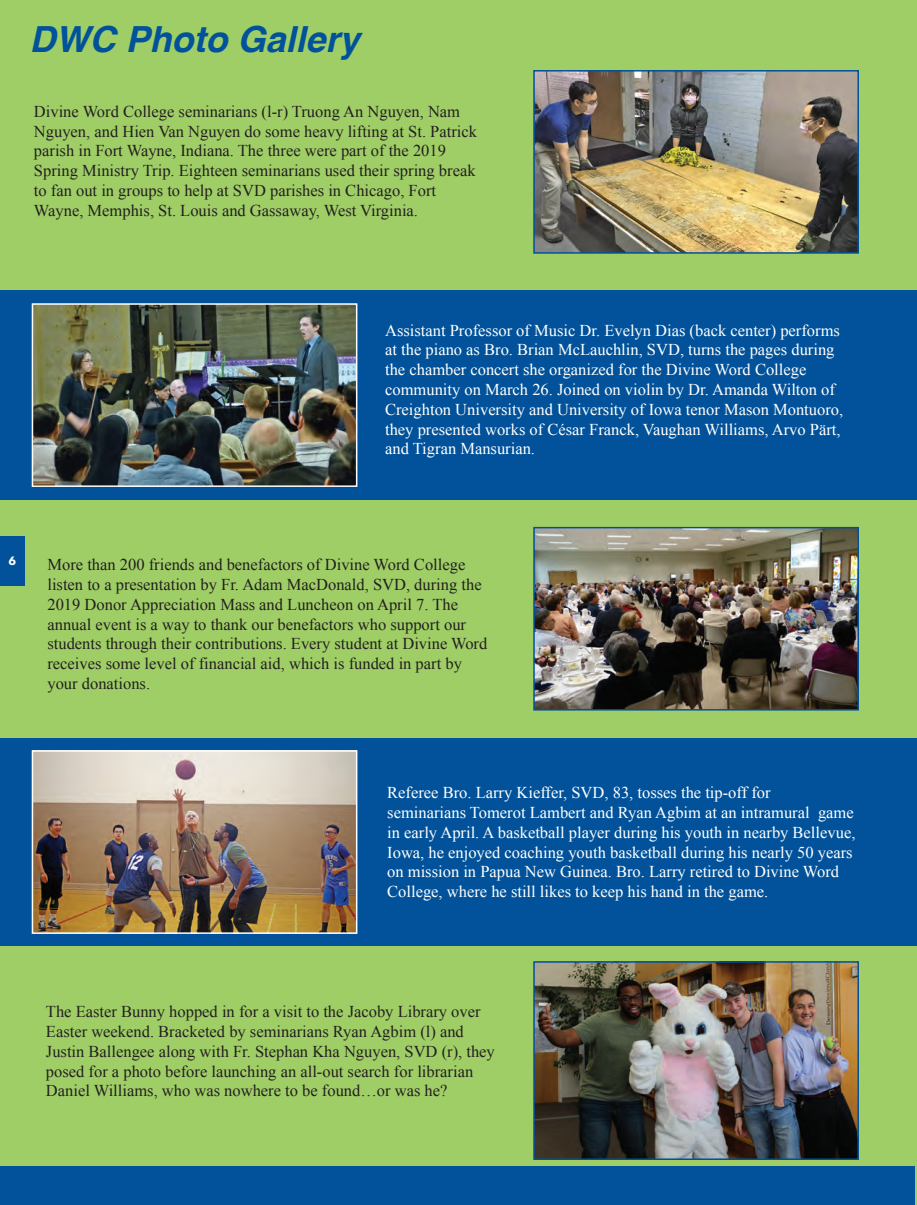
<style>
.page{position:relative;width:917px;height:1205px;background:#fff}
.page>*{position:absolute;margin:0;border:0;box-sizing:border-box;transform-origin:0 0}
.t1{font:italic 700 36px "Helvetica";color:#01529a}
.t2{font:16.5px/19.8px "Times New Roman";color:#231f20}
.t3{font:16.5px/19.8px "Times New Roman";color:#fff}
.t4{font:700 12px "Avenir Next";color:#fff}
</style>
<div class="page">
<div style="left:0;top:0;width:916px;height:1190px;background:#9fce66"></div>
<div style="left:0;top:537px;width:25px;height:49px;background:#01529a"></div>
<div style="left:0;top:738px;width:916px;height:208px;background:#01529a"></div>
<div style="left:0;top:291px;width:916px;height:209px;background:#01529a"></div>
<img style="left:536px;top:73px;width:319px;height:178px">
<div style="left:533px;top:70px;width:325px;height:184px;border:2px solid #01529a"></div>
<img style="left:35px;top:306px;width:319px;height:178px">
<div style="left:32px;top:303px;width:325px;height:184px;border:2px solid #fff"></div>
<img style="left:536px;top:530px;width:319px;height:178px">
<div style="left:533px;top:527px;width:325px;height:184px;border:2px solid #01529a"></div>
<img style="left:35px;top:753px;width:319px;height:178px">
<div style="left:32px;top:750px;width:325px;height:184px;border:2px solid #fff"></div>
<img style="left:536px;top:964px;width:319px;height:193px">
<div style="left:533px;top:961px;width:325px;height:199px;border:2px solid #01529a"></div>
<div style="left:0;top:1166px;width:914px;height:39px;background:#01529a"></div>
<p class="t1" style="left:29px;top:10px;width:332px">DWC Photo Gallery</p>
<p class="t2" style="left:34px;top:101px;width:444px">Divine Word College seminarians (l-r) Truong An Nguyen, Nam Nguyen, and Hien Van Nguyen do some heavy lifting at St. Patrick parish in Fort Wayne, Indiana. The three were part of the 2019<br>Spring Ministry Trip. Eighteen seminarians used their spring break to fan out in groups to help at SVD parishes in Chicago, Fort Wayne, Memphis, St. Louis and Gassaway, West Virginia.</p>
<p class="t3" style="left:385px;top:320px;width:459px">Assistant Professor of Music Dr. Evelyn Dias (back center) performs at the piano as Bro. Brian McLauchlin, SVD, turns the pages during the chamber concert she organized for the Divine Word College community on March 26. Joined on violin by Dr. Amanda Wilton of Creighton University and University of Iowa tenor Mason Montuoro, they presented works of César Franck, Vaughan Williams, Arvo Pärt, and Tigran Mansurian.</p>
<p class="t4" style="left:9px;top:550px;width:9px">6</p>
<p class="t2" style="left:47px;top:555px;width:441px">More than 200 friends and benefactors of Divine Word College listen to a presentation by Fr. Adam MacDonald, SVD, during the 2019 Donor Appreciation Mass and Luncheon on April 7. The annual event is a way to thank our benefactors who support our students through their contributions. Every student at Divine Word receives some level of financial aid, which is funded in part by your donations.</p>
<p class="t3" style="left:387px;top:783px;width:469px">Referee Bro. Larry Kieffer, SVD, 83, tosses the tip-off for<br>seminarians Tomerot Lambert and Ryan Agbim at an intramural game in early April. A basketball player during his youth in nearby Bellevue, Iowa, he enjoyed coaching youth basketball during his nearly 50 years on mission in Papua New Guinea. Bro. Larry retired to Divine Word College, where he still likes to keep his hand in the game.</p>
<p class="t2" style="left:46px;top:1001px;width:450px">The Easter Bunny hopped in for a visit to the Jacoby Library over Easter weekend. Bracketed by seminarians Ryan Agbim (l) and Justin Ballengee along with Fr. Stephan Kha Nguyen, SVD (r), they posed for a photo before launching an all-out search for librarian Daniel Williams, who was nowhere to be found…or was he?</p>
</div>
